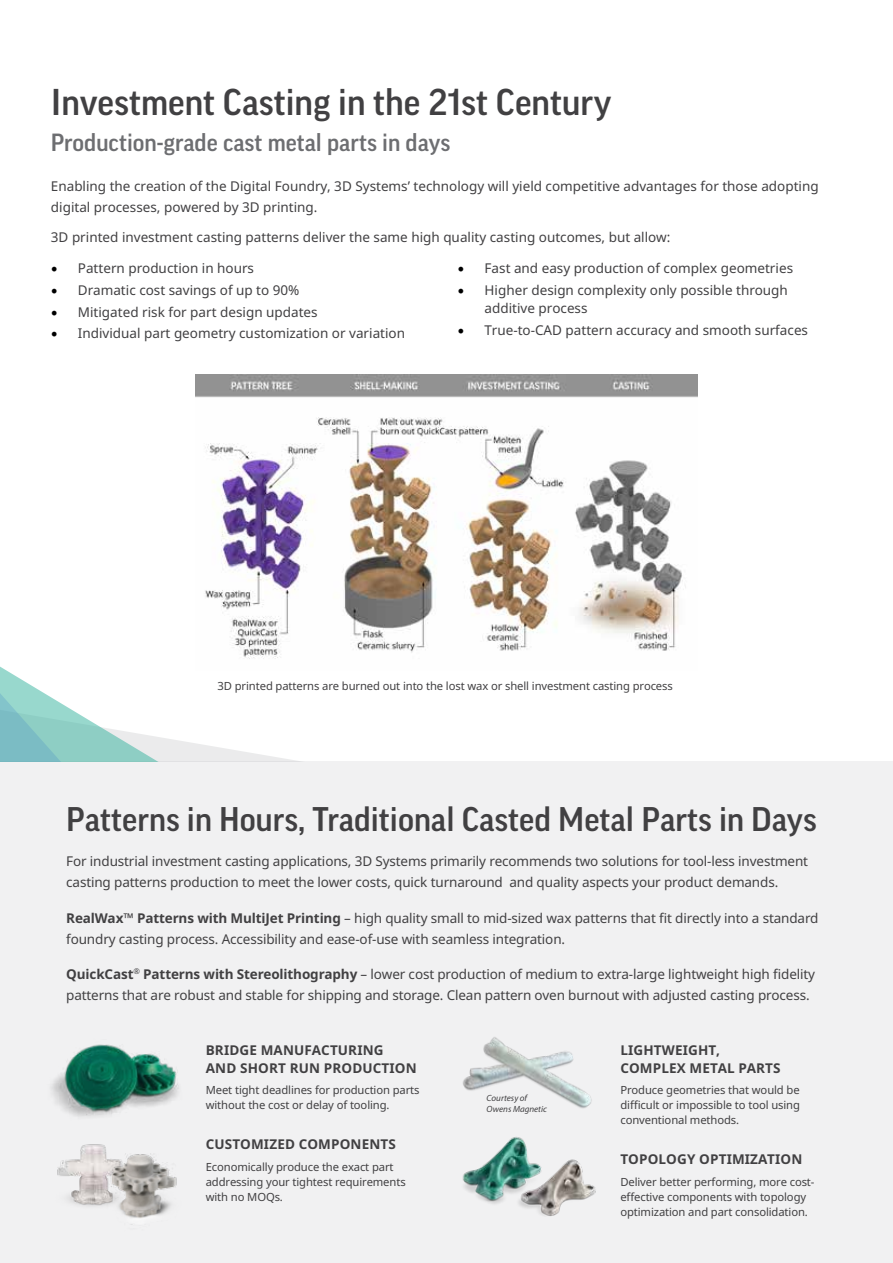
<style>
.page{position:relative;width:893px;height:1263px;background:#fff}
.page>*{position:absolute;margin:0;border:0;box-sizing:border-box;transform-origin:0 0}
.t1{font:500 36px "Good Pro";color:#414042}
.t2{font:500 33px "Good Pro";color:#414042}
.t3{font:500 24px "Good Pro";color:#6d6e71}
.t4{font:13.5px/21px "Noto Sans";letter-spacing:-.01em;color:#414042}
.t5{font:700 13.5px/18px "Noto Sans";letter-spacing:.01em;color:#414042}
.t6{font:11.25px/15px "Noto Sans";letter-spacing:-.01em;color:#414042}
.t7{font:italic 9px/10.5px "Myriad Pro";color:#414042}
.s1{font-family:"Minion Pro";font-size:18px;color:#000}
.s2{font-weight:700}
</style>
<div class="page">
<div style="left:0;top:762px;width:893px;height:501px;background:#f1f1f2"></div>
<svg style="left:0;top:666px;width:296px;height:95px"></svg>
<img style="left:463px;top:1037px;width:129px;height:72px">
<img style="left:57px;top:1144px;width:32px;height:62px">
<img style="left:89px;top:1144px;width:88px;height:81px">
<img style="left:462px;top:1137px;width:134px;height:79px">
<img style="left:51px;top:1044px;width:128px;height:73px">
<img style="left:195px;top:374px;width:503px;height:297px">
<h1 class="t1" style="left:51px;top:82px;width:562px">Investment Casting in the 21st Century</h1>
<h3 class="t3" style="left:51px;top:129px;width:401px">Production-grade cast metal parts in days</h3>
<p class="t4" style="left:51px;top:175px;width:769px">Enabling the creation of the Digital Foundry, 3D Systems’ technology will yield competitive advantages for those adopting digital processes, powered by 3D printing.</p>
<p class="t4" style="left:51px;top:227px;width:621px">3D printed investment casting patterns deliver the same high quality casting outcomes, but allow:</p>
<p class="t4" style="left:51px;top:257px;width:205px"><span class="s1">•</span> Pattern production in hours</p>
<p class="t4" style="left:51px;top:279px;width:250px"><span class="s1">•</span> Dramatic cost savings of up to 90%</p>
<p class="t4" style="left:51px;top:301px;width:268px"><span class="s1">•</span> Mitigated risk for part design updates</p>
<p class="t4" style="left:51px;top:323px;width:356px"><span class="s1">•</span> Individual part geometry customization or variation</p>
<p class="t4" style="left:458px;top:257px;width:337px"><span class="s1">•</span> Fast and easy production of complex geometries</p>
<p class="t4" style="left:485px;top:281px;width:305px;line-height:18px;text-indent:-27px"><span class="s1">•</span> Higher design complexity only possible through additive process</p>
<p class="t4" style="left:458px;top:319px;width:352px"><span class="s1">•</span> True-to-CAD pattern accuracy and smooth surfaces</p>
<p class="t6" style="left:218px;top:678px;width:457px">3D printed patterns are burned out into the lost wax or shell investment casting process</p>
<h2 class="t2" style="left:66px;top:800px;width:752px">Patterns in Hours, Traditional Casted Metal Parts in Days</h2>
<p class="t4" style="left:66px;top:851px;width:743px">For industrial investment casting applications, 3D Systems primarily recommends two solutions for tool-less investment casting patterns production to meet the lower costs, quick turnaround and quality aspects your product demands.</p>
<p class="t4" style="left:66px;top:907px;width:754px"><span class="s2">RealWax™ Patterns with MultiJet Printing</span> – high quality small to mid-sized wax patterns that fit directly into a standard foundry casting process. Accessibility and ease-of-use with seamless integration.</p>
<p class="t4" style="left:66px;top:963px;width:750px"><span class="s2">QuickCast</span><sup>®</sup> <span class="s2">Patterns with Stereolithography</span> – lower cost production of medium to extra-large lightweight high fidelity patterns that are robust and stable for shipping and storage. Clean pattern oven burnout with adjusted casting process.</p>
<p class="t5" style="left:206px;top:1040px;width:212px">BRIDGE MANUFACTURING<br>AND SHORT RUN PRODUCTION</p>
<p class="t6" style="left:206px;top:1082px;width:215px">Meet tight deadlines for production parts without the cost or delay of tooling.</p>
<p class="t5" style="left:206px;top:1135px;width:192px">CUSTOMIZED COMPONENTS</p>
<p class="t6" style="left:206px;top:1159px;width:201px">Economically produce the exact part addressing your tightest requirements with no MOQs.</p>
<p class="t7" style="left:487px;top:1093px;width:62px">Courtesy of<br>Owens Magnetic</p>
<p class="t5" style="left:620px;top:1040px;width:162px">LIGHTWEIGHT,<br>COMPLEX METAL PARTS</p>
<p class="t6" style="left:620px;top:1082px;width:181px;text-align:justify">Produce geometries that would be difficult or impossible to tool using conventional methods.</p>
<p class="t5" style="left:620px;top:1150px;width:184px">TOPOLOGY OPTIMIZATION</p>
<p class="t6" style="left:620px;top:1174px;width:196px">Deliver better performing, more cost&shy;effective components with topology optimization and part consolidation.</p>
</div>
